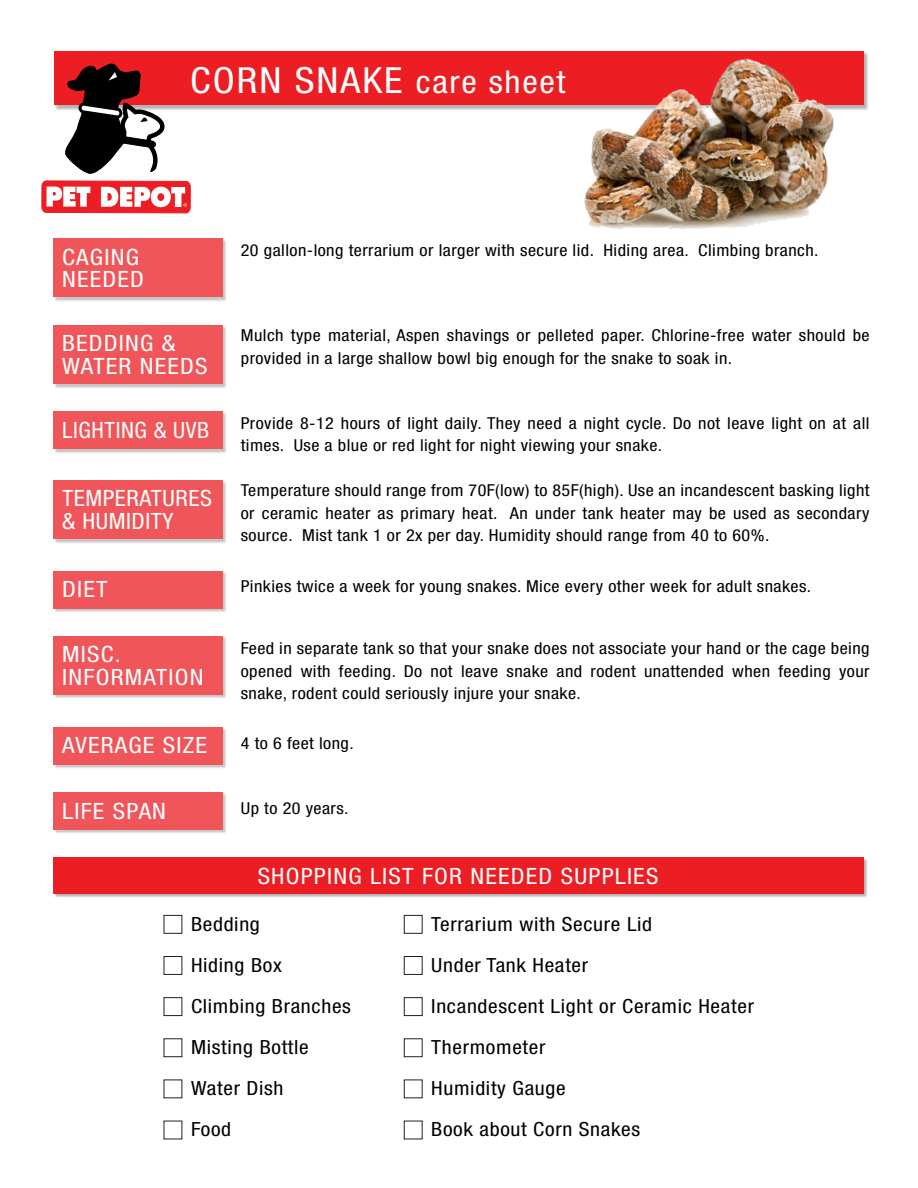
<style>
.page{position:relative;width:918px;height:1188px;background:#fff}
.page>*{position:absolute;margin:0;border:0;box-sizing:border-box;transform-origin:0 0}
.t1{font:condensed 36px "Helvetica Neue";letter-spacing:.05em;color:#fff;scale:1.1 1}
.t2{font:condensed 22.5px/22.5px "Helvetica Neue";letter-spacing:.05em;color:#fff;scale:1.1 1}
.t3{font:condensed 22.5px/22.5px "Helvetica Neue";letter-spacing:.025em;color:#fff;scale:1.06 1}
.t4{font:condensed 22.5px "Helvetica Neue";letter-spacing:.025em;color:#fff}
.t5{font:condensed 19.5px/41.1px "Helvetica Neue";letter-spacing:.03em;color:#000;scale:1.1 1}
.t6{font:condensed 16.5px/22.5px "Helvetica Neue";letter-spacing:.025em;color:#000;scale:1.1 1}
.s1{font-size:31.5px}
</style>
<div class="page">
<img style="left:191px;top:52px;width:677px;height:58px">
<div style="left:54px;top:51px;width:810px;height:54px;background:#ec1d23"></div>
<svg style="left:41px;top:63px;width:150px;height:150px"></svg>
<img style="left:53px;top:238px;width:173px;height:63px">
<div style="left:54px;top:239px;width:169px;height:58px;background:#f0555a"></div>
<img style="left:53px;top:325px;width:173px;height:63px">
<div style="left:54px;top:325px;width:169px;height:59px;background:#f0555a"></div>
<img style="left:53px;top:412px;width:173px;height:41px">
<div style="left:54px;top:412px;width:169px;height:37px;background:#f0555a"></div>
<img style="left:53px;top:636px;width:173px;height:62px">
<div style="left:54px;top:636px;width:169px;height:59px;background:#f0555a"></div>
<img style="left:53px;top:857px;width:814px;height:40px">
<div style="left:54px;top:857px;width:810px;height:36px;background:#ec1d23"></div>
<div style="left:164px;top:915px;width:18px;height:19px;border:1px solid #231f20"></div>
<div style="left:164px;top:956px;width:18px;height:19px;border:1px solid #231f20"></div>
<div style="left:164px;top:997px;width:18px;height:19px;border:1px solid #231f20"></div>
<div style="left:404px;top:915px;width:19px;height:19px;border:1px solid #231f20"></div>
<div style="left:404px;top:997px;width:19px;height:19px;border:1px solid #231f20"></div>
<div style="left:404px;top:956px;width:19px;height:19px;border:1px solid #231f20"></div>
<div style="left:164px;top:1038px;width:18px;height:19px;border:1px solid #231f20"></div>
<div style="left:404px;top:1038px;width:19px;height:19px;border:1px solid #231f20"></div>
<div style="left:404px;top:1121px;width:19px;height:18px;border:1px solid #231f20"></div>
<img style="left:53px;top:792px;width:173px;height:41px">
<div style="left:54px;top:792px;width:169px;height:38px;background:#f0555a"></div>
<img style="left:53px;top:727px;width:173px;height:41px">
<div style="left:54px;top:727px;width:169px;height:37px;background:#f0555a"></div>
<img style="left:53px;top:480px;width:173px;height:63px">
<div style="left:54px;top:480px;width:169px;height:59px;background:#f0555a"></div>
<img style="left:53px;top:571px;width:173px;height:41px">
<div style="left:54px;top:571px;width:169px;height:37px;background:#f0555a"></div>
<img style="left:583px;top:58px;width:251px;height:172px">
<h1 class="t1" style="left:190px;top:59px;width:343px">CORN SNAKE <span class="s1">care sheet</span></h1>
<h2 class="t2" style="left:62px;top:245px;width:76px">CAGING<br>NEEDED</h2>
<p class="t6" style="left:241px;top:239px;width:527px">20 gallon-long terrarium or larger with secure lid. Hiding area. Climbing branch.</p>
<h2 class="t2" style="left:62px;top:332px;width:134px">BEDDING &amp;<br>WATER NEEDS</h2>
<p class="t6" style="left:241px;top:324px;width:573px">Mulch type material, Aspen shavings or pelleted paper. Chlorine-free water should be provided in a large shallow bowl big enough for the snake to soak in.</p>
<h2 class="t4" style="left:62px;top:417px;width:148px">LIGHTING &amp; UVB</h2>
<p class="t6" style="left:241px;top:412px;width:573px">Provide 8-12 hours of light daily. They need a night cycle. Do not leave light on at all times. Use a blue or red light for night viewing your snake.</p>
<h2 class="t3" style="left:62px;top:487px;width:143px">TEMPERATURES &amp; HUMIDITY</h2>
<p class="t6" style="left:241px;top:479px;width:573px;text-align:justify">Temperature should range from 70F(low) to 85F(high). Use an incandescent basking light or ceramic heater as primary heat. An under tank heater may be used as secondary source. Mist tank 1 or 2x per day. Humidity should range from 40 to 60%.</p>
<h2 class="t2" style="left:62px;top:578px;width:43px">DIET</h2>
<p class="t6" style="left:241px;top:575px;width:520px">Pinkies twice a week for young snakes. Mice every other week for adult snakes.</p>
<h2 class="t2" style="left:62px;top:643px;width:130px">MISC.<br>INFORMATION</h2>
<p class="t6" style="left:241px;top:637px;width:573px;text-align:justify">Feed in separate tank so that your snake does not associate your hand or the cage being opened with feeding. Do not leave snake and rodent unattended when feeding your snake, rodent could seriously injure your snake.</p>
<h2 class="t2" style="left:62px;top:734px;width:133px">AVERAGE SIZE</h2>
<p class="t6" style="left:241px;top:732px;width:104px">4 to 6 feet long.</p>
<h2 class="t2" style="left:62px;top:799px;width:96px">LIFE SPAN</h2>
<p class="t6" style="left:241px;top:797px;width:99px">Up to 20 years.</p>
<h2 class="t2" style="left:258px;top:865px;width:366px">SHOPPING LIST FOR NEEDED SUPPLIES</h2>
<p class="t5" style="left:191px;top:903px;width:147px">Bedding<br>Hiding Box<br>Climbing Branches</p>
<p class="t5" style="left:431px;top:903px;width:202px">Terrarium with Secure Lid</p>
<p class="t5" style="left:431px;top:944px;width:144px">Under Tank Heater</p>
<p class="t5" style="left:431px;top:985px;width:295px">Incandescent Light or Ceramic Heater</p>
<p class="t5" style="left:191px;top:1026px;width:109px">Misting Bottle</p>
<p class="t5" style="left:431px;top:1026px;width:105px">Thermometer</p>
<p class="t5" style="left:191px;top:1068px;width:86px">Water Dish<br>Food</p>
<p class="t5" style="left:431px;top:1068px;width:124px">Humidity Gauge</p>
<p class="t5" style="left:431px;top:1109px;width:191px">Book about Corn Snakes</p>
</div>
